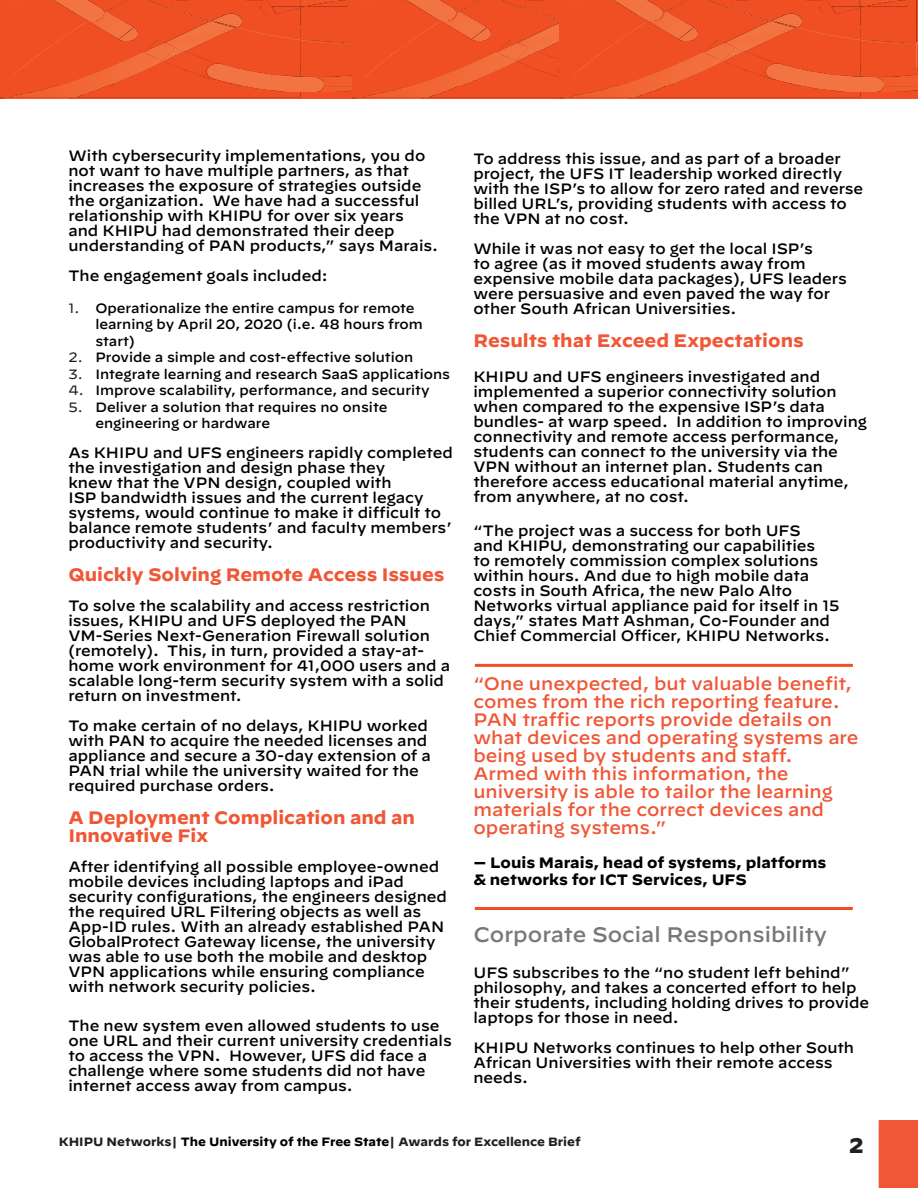
<style>
.page{position:relative;width:918px;height:1188px;background:#fff}
.page>*{position:absolute;margin:0;border:0;box-sizing:border-box;transform-origin:0 0}
.Paragraph_Style1{font:500 21px "Decimal";color:#76787b}
.t1{font:900 21px "Decimal";color:#231f20}
.Paragraph_Style1-2{font:500 18px/18px "Decimal";color:#f05736}
.Paragraph_Style1-3{font:700 18px/18px "Decimal";color:#f05736}
.Paragraph_Style1-4{font:500 15px/15px "Decimal";color:#000}
.Paragraph_Style1-5{font:700 15px/16.5px "Decimal";color:#000}
.t2{font:500 13.5px/16.5px "Decimal";color:#000}
.t3{font:700 12px "Decimal";color:#231f20}
.s1{font-weight:400;color:#231f20}
.s2{color:#000}
</style>
<div class="page">
<hr style="left:475px;top:664px;width:378px;height:3px;background:#f04e23">
<hr style="left:475px;top:907px;width:378px;height:3px;background:#f04e23">
<div style="left:879px;top:1120px;width:39px;height:68px;background:#f05736"></div>
<div style="left:107px;top:85px;width:246px;height:12px;background:#f04e23"></div>
<div style="left:0;top:0;width:300px;height:85px;background:#f04e23"></div>
<div style="left:300px;top:0;width:53px;height:64px;background:#f04e23"></div>
<img style="left:212px;top:0;width:48px;height:6px">
<div style="left:12px;top:21px;width:77px;height:56px;background:#f04e23"></div>
<img style="left:105px;top:0;width:23px;height:8px">
<img style="left:148px;top:0;width:64px;height:21px">
<img style="left:242px;top:27px;width:111px;height:16px">
<img style="left:139px;top:38px;width:18px;height:14px">
<img style="left:324px;top:85px;width:29px;height:6px">
<img style="left:347px;top:0;width:3px;height:14px">
<img style="left:324px;top:64px;width:29px;height:21px">
<img style="left:157px;top:40px;width:7px;height:2px">
<svg style="left:144px;top:39px;width:13px;height:3px"></svg>
<img style="left:6px;top:85px;width:101px;height:12px">
<img style="left:57px;top:52px;width:107px;height:33px">
<img style="left:164px;top:14px;width:78px;height:37px">
<img style="left:211px;top:20px;width:27px;height:8px">
<img style="left:144px;top:42px;width:31px;height:18px">
<img style="left:260px;top:6px;width:7px;height:8px">
<svg style="left:260px;top:0;width:7px;height:6px"></svg>
<img style="left:267px;top:0;width:80px;height:14px">
<img style="left:84px;top:8px;width:49px;height:30px">
<img style="left:119px;top:27px;width:19px;height:13px">
<img style="left:118px;top:27px;width:15px;height:12px">
<img style="left:164px;top:48px;width:58px;height:30px">
<img style="left:206px;top:64px;width:118px;height:27px">
<img style="left:52px;top:0;width:51px;height:21px">
<img style="left:460px;top:85px;width:100px;height:12px">
<div style="left:353px;top:0;width:206px;height:85px;background:#f04e23"></div>
<div style="left:365px;top:21px;width:77px;height:56px;background:#f04e23"></div>
<img style="left:458px;top:0;width:23px;height:8px">
<img style="left:501px;top:0;width:59px;height:21px">
<img style="left:492px;top:38px;width:18px;height:14px">
<img style="left:510px;top:40px;width:6px;height:2px">
<img style="left:496px;top:39px;width:14px;height:13px">
<img style="left:359px;top:85px;width:101px;height:12px">
<img style="left:410px;top:52px;width:107px;height:33px">
<img style="left:516px;top:14px;width:44px;height:34px">
<img style="left:497px;top:42px;width:31px;height:18px">
<img style="left:437px;top:8px;width:49px;height:30px">
<img style="left:472px;top:27px;width:18px;height:13px">
<img style="left:471px;top:27px;width:15px;height:12px">
<img style="left:517px;top:48px;width:43px;height:30px">
<img style="left:405px;top:0;width:51px;height:21px">
<img style="left:560px;top:97px;width:358px;height:2px">
<div style="left:667px;top:85px;width:251px;height:12px;background:#f04e23"></div>
<div style="left:560px;top:0;width:300px;height:85px;background:#f04e23"></div>
<div style="left:860px;top:0;width:57px;height:64px;background:#f04e23"></div>
<img style="left:772px;top:0;width:48px;height:6px">
<div style="left:572px;top:21px;width:77px;height:56px;background:#f04e23"></div>
<img style="left:665px;top:0;width:23px;height:8px">
<img style="left:708px;top:0;width:64px;height:21px">
<img style="left:802px;top:27px;width:115px;height:16px">
<img style="left:699px;top:38px;width:18px;height:14px">
<img style="left:883px;top:85px;width:35px;height:6px">
<img style="left:907px;top:0;width:3px;height:14px">
<img style="left:883px;top:64px;width:35px;height:21px">
<img style="left:717px;top:40px;width:6px;height:2px">
<img style="left:703px;top:39px;width:14px;height:13px">
<img style="left:566px;top:85px;width:101px;height:12px">
<img style="left:617px;top:52px;width:107px;height:33px">
<img style="left:723px;top:14px;width:79px;height:37px">
<img style="left:770px;top:20px;width:27px;height:8px">
<img style="left:704px;top:42px;width:31px;height:18px">
<img style="left:820px;top:6px;width:7px;height:8px">
<svg style="left:820px;top:0;width:7px;height:6px"></svg>
<img style="left:827px;top:0;width:80px;height:14px">
<img style="left:644px;top:8px;width:49px;height:30px">
<img style="left:679px;top:27px;width:18px;height:13px">
<img style="left:678px;top:27px;width:15px;height:12px">
<img style="left:724px;top:48px;width:58px;height:30px">
<img style="left:766px;top:64px;width:117px;height:27px">
<img style="left:612px;top:0;width:51px;height:21px">
<img style="left:917px;top:0;width:1px;height:42px">
<svg style="left:917px;top:42px;width:1px;height:26px"></svg>
<p class="Paragraph_Style1-4" style="left:68px;top:147px;width:371px">With cybersecurity implementations, you do not want to have multiple partners, as that increases the exposure of strategies outside the organization. We have had a successful relationship with KHIPU for over six years<br>and KHIPU had demonstrated their deep understanding of PAN products,” says Marais.</p>
<p class="Paragraph_Style1-4" style="left:68px;top:267px;width:261px">The engagement goals included:</p>
<p class="t2" style="left:95px;top:298px;width:329px;text-indent:-27px"><span class="s1">1.</span> Operationalize the entire campus for remote learning by April 20, 2020 (i.e. 48 hours from start)</p>
<p class="t2" style="left:68px;top:348px;width:346px"><span class="s1">2.</span> Provide a simple and cost-effective solution</p>
<p class="t2" style="left:68px;top:364px;width:383px"><span class="s1">3.</span> Integrate learning and research SaaS applications</p>
<p class="t2" style="left:68px;top:381px;width:363px"><span class="s1">4.</span> Improve scalability, performance, and security</p>
<p class="t2" style="left:95px;top:397px;width:294px;text-indent:-27px"><span class="s1">5.</span> Deliver a solution that requires no onsite engineering or hardware</p>
<p class="Paragraph_Style1-4" style="left:68px;top:444px;width:386px">As KHIPU and UFS engineers rapidly completed the investigation and design phase they<br>knew that the VPN design, coupled with<br>ISP bandwidth issues and the current legacy systems, would continue to make it difficult to balance remote students’ and faculty members’ productivity and security.</p>
<p class="Paragraph_Style1-3" style="left:68px;top:566px;width:378px">Quickly Solving Remote Access Issues</p>
<p class="Paragraph_Style1-4" style="left:68px;top:597px;width:383px">To solve the scalability and access restriction issues, KHIPU and UFS deployed the PAN VM-Series Next-Generation Firewall solution (remotely). This, in turn, provided a stay-at&shy;home work environment for 41,000 users and a scalable long-term security system with a solid return on investment.</p>
<p class="Paragraph_Style1-4" style="left:68px;top:717px;width:364px">To make certain of no delays, KHIPU worked with PAN to acquire the needed licenses and appliance and secure a 30-day extension of a PAN trial while the university waited for the required purchase orders.</p>
<p class="Paragraph_Style1-3" style="left:68px;top:809px;width:348px">A Deployment Complication and an<br>Innovative Fix</p>
<p class="Paragraph_Style1-4" style="left:68px;top:858px;width:380px">After identifying all possible employee-owned mobile devices including laptops and iPad security configurations, the engineers designed the required URL Filtering objects as well as App-ID rules. With an already established PAN GlobalProtect Gateway license, the university was able to use both the mobile and desktop VPN applications while ensuring compliance with network security policies.</p>
<p class="Paragraph_Style1-4" style="left:68px;top:1017px;width:385px">The new system even allowed students to use one URL and their current university credentials to access the VPN. However, UFS did face a challenge where some students did not have internet access away from campus.</p>
<p class="Paragraph_Style1-4" style="left:473px;top:150px;width:391px">To address this issue, and as part of a broader project, the UFS IT leadership worked directly with the ISP’s to allow for zero rated and reverse billed URL’s, providing students with access to the VPN at no cost.</p>
<p class="Paragraph_Style1-4" style="left:473px;top:240px;width:375px">While it was not easy to get the local ISP’s<br>to agree (as it moved students away from expensive mobile data packages), UFS leaders were persuasive and even paved the way for other South African Universities.</p>
<p class="Paragraph_Style1-3" style="left:473px;top:332px;width:332px">Results that Exceed Expectations</p>
<p class="Paragraph_Style1-4" style="left:473px;top:367px;width:395px">KHIPU and UFS engineers investigated and implemented a superior connectivity solution when compared to the expensive ISP’s data bundles- at warp speed. In addition to improving connectivity and remote access performance, students can connect to the university via the VPN without an internet plan. Students can therefore access educational material anytime, from anywhere, at no cost.</p>
<p class="Paragraph_Style1-4" style="left:473px;top:522px;width:368px">“The project was a success for both UFS<br>and KHIPU, demonstrating our capabilities<br>to remotely commission complex solutions within hours. And due to high mobile data costs in South Africa, the new Palo Alto Networks virtual appliance paid for itself in 15 days,” states Matt Ashman, Co-Founder and Chief Commercial Officer, KHIPU Networks.</p>
<p class="Paragraph_Style1-2" style="left:473px;top:672px;width:387px">“One unexpected, but valuable benefit, comes from the rich reporting feature.<br>PAN traffic reports provide details on what devices and operating systems are being used by students and staff.<br>Armed with this information, the university is able to tailor the learning materials for the correct devices and operating systems.”</p>
<p class="Paragraph_Style1-5" style="left:473px;top:855px;width:354px">— Louis Marais, head of systems, platforms &amp; networks for ICT Services, UFS</p>
<p class="Paragraph_Style1" style="left:473px;top:914px;width:355px">Corporate Social Responsibility</p>
<p class="Paragraph_Style1-4" style="left:473px;top:963px;width:397px">UFS subscribes to the “no student left behind” philosophy, and takes a concerted effort to help their students, including holding drives to provide laptops for those in need.</p>
<p class="Paragraph_Style1-4" style="left:473px;top:1038px;width:382px">KHIPU Networks continues to help other South<br>African Universities with their remote access needs.</p>
<p class="t3" style="left:59px;top:1135px;width:523px">KHIPU Networks| <span class="s2">The University of the Free State</span>| Awards for Excellence Brief</p>
<p class="t1" style="left:849px;top:1134px;width:16px">2</p>
</div>
